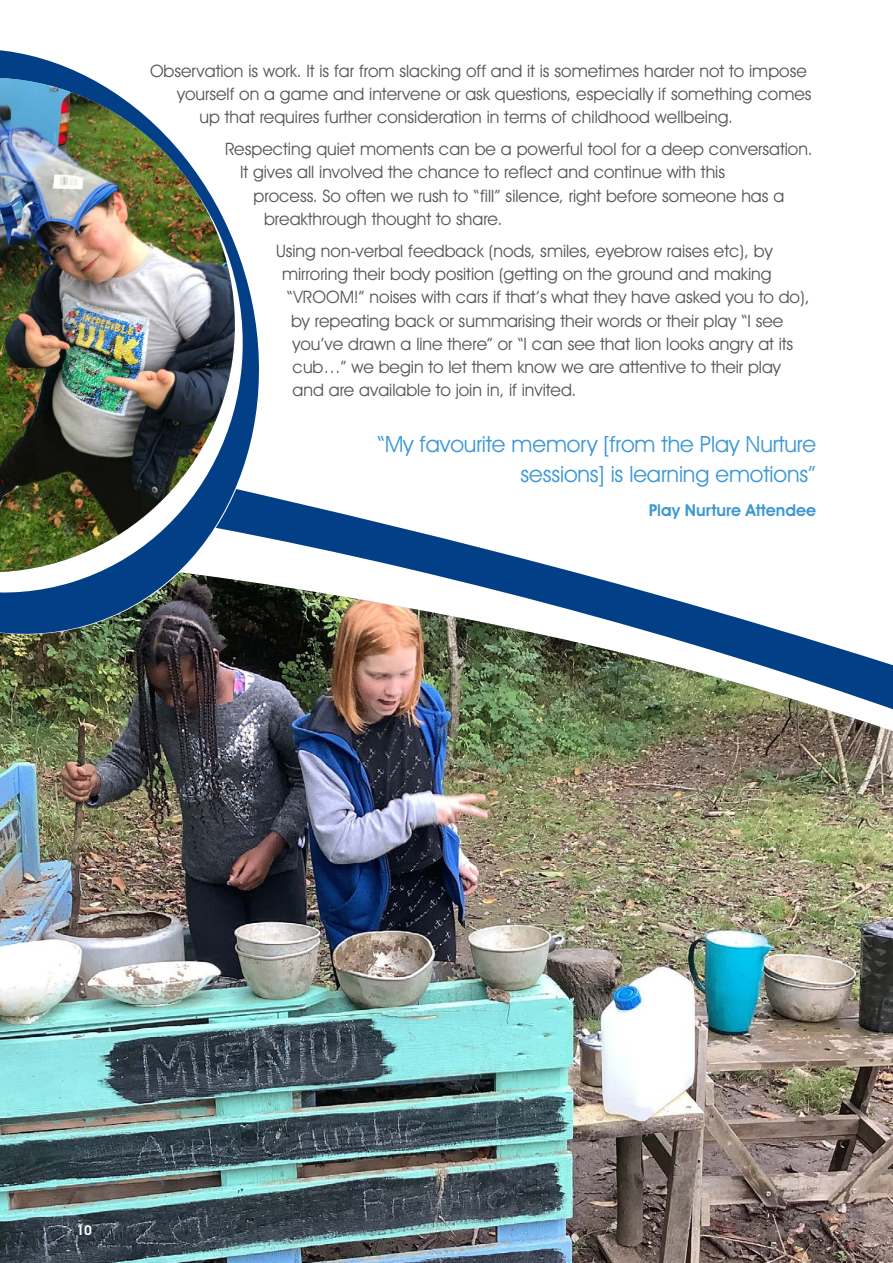
<style>
.page{position:relative;width:893px;height:1263px;background:#fff}
.page>*{position:absolute;margin:0;border:0;box-sizing:border-box;transform-origin:0 0}
.t1{font:22.5px/30px "Avant Garde IT Cby BT";letter-spacing:-.005em;color:#3d98d4;text-align:right}
.t2{font:17.25px "Avant Garde IT Cby BT";color:#575756}
.t3{font:600 16.5px "Avant Garde IT Cby BT";color:#3d98d4}
.t4{font:600 13.5px "Avant Garde IT Cby BT";color:#fff}
</style>
<div class="page">
<img style="left:0;top:553px;width:893px;height:710px">
<img style="left:892px;top:731px;width:1px;height:532px">
<img style="left:0;top:50px;width:294px;height:617px">
<svg style="left:0;top:51px;width:272px;height:571px"></svg>
<img style="left:0;top:78px;width:235px;height:494px">
<p class="t2" style="left:150px;top:60px;width:658px">Observation is work. It is far from slacking off and it is sometimes harder not to impose</p>
<p class="t2" style="left:177px;top:84px;width:636px">yourself on a game and intervene or ask questions, especially if something comes</p>
<p class="t2" style="left:200px;top:107px;width:535px">up that requires further consideration in terms of childhood wellbeing.</p>
<p class="t2" style="left:225px;top:139px;width:589px">Respecting quiet moments can be a powerful tool for a deep conversation.</p>
<p class="t2" style="left:240px;top:162px;width:487px">It gives all involved the chance to reflect and continue with this</p>
<p class="t2" style="left:254px;top:185px;width:532px">process. So often we rush to “fill” silence, right before someone has a</p>
<p class="t2" style="left:264px;top:208px;width:240px">breakthrough thought to share.</p>
<p class="t2" style="left:276px;top:240px;width:498px">Using non-verbal feedback (nods, smiles, eyebrow raises etc), by</p>
<p class="t2" style="left:282px;top:263px;width:491px">mirroring their body position (getting on the ground and making</p>
<p class="t2" style="left:287px;top:287px;width:524px">“VROOM!” noises with cars if that’s what they have asked you to do),</p>
<p class="t2" style="left:291px;top:310px;width:494px">by repeating back or summarising their words or their play “I see</p>
<p class="t2" style="left:293px;top:333px;width:502px">you’ve drawn a line there” or “I can see that lion looks angry at its</p>
<p class="t2" style="left:293px;top:356px;width:490px">cub…” we begin to let them know we are attentive to their play</p>
<p class="t2" style="left:293px;top:380px;width:285px">and are available to join in, if invited.</p>
<h1 class="t1" style="left:377px;top:429px;width:441px">“My favourite memory [from the Play Nurture sessions] is learning emotions”</h1>
<p class="t3" style="left:649px;top:500px;width:169px">Play Nurture Attendee</p>
<p class="t4" style="left:77px;top:1222px;width:17px">10</p>
</div>
